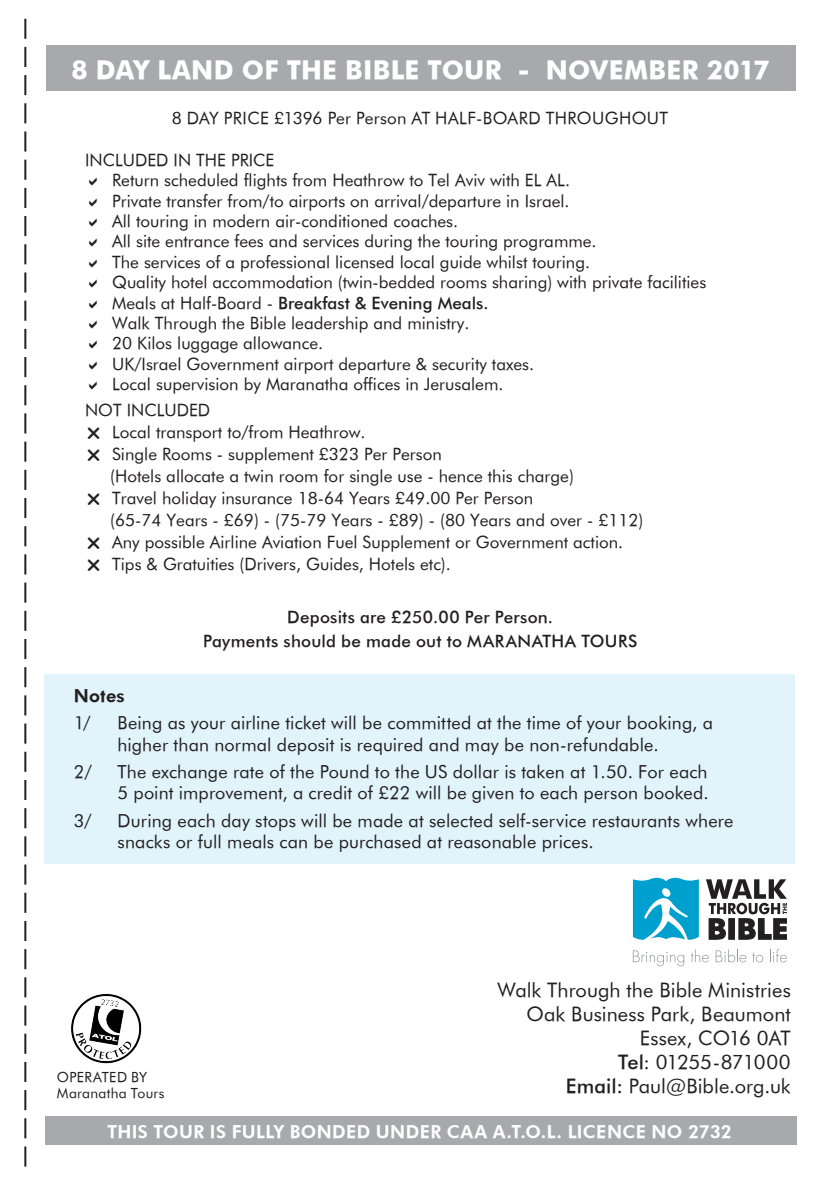
<style>
.page{position:relative;width:840px;height:1191px;background:#fff}
.page>*{position:absolute;margin:0;border:0;box-sizing:border-box;transform-origin:0 0}
.t1{font:26px "FUT75";letter-spacing:.01em;color:#fff}
.t2{font:20px/24px "Fut 45 q";color:#231f20;text-align:right}
.t3{font:18px/21.6px "Fut 45 q";letter-spacing:.01em;color:#231f20}
.t4{font:18px "FUT65";letter-spacing:.02em;color:#fff}
.t5{font:18px "FUT65";letter-spacing:.01em;color:#231f20}
.t6{font:17px "Fut 45 q";color:#231f20}
.t7{font:17px "Fut 55 q";letter-spacing:.01em;color:#231f20}
.t8{font:17px "Fut 45 q";letter-spacing:.02em;color:#231f20}
.t9{font:14px "Fut 45 q";letter-spacing:.02em;color:#231f20}
.s1{font-family:"Fut 45 q"}
.s2{font-family:"Fut 55 q"}
</style>
<div class="page">
<svg style="left:24px;top:19px;width:2px;height:1147px"></svg>
<div style="left:44px;top:675px;width:750px;height:189px;background:#e1f4fc"></div>
<div style="left:46px;top:45px;width:749px;height:46px;background:#a8a9ad"></div>
<div style="left:45px;top:1116px;width:751px;height:28px;background:#a8a9ad"></div>
<img style="left:71px;top:994px;width:71px;height:70px">
<svg style="left:632px;top:877px;width:66px;height:63px"></svg>
<svg style="left:706px;top:879px;width:80px;height:61px"></svg>
<svg style="left:632px;top:950px;width:52px;height:16px"></svg>
<svg style="left:691px;top:949px;width:17px;height:13px"></svg>
<svg style="left:715px;top:949px;width:31px;height:13px"></svg>
<svg style="left:752px;top:952px;width:10px;height:10px"></svg>
<svg style="left:770px;top:949px;width:16px;height:13px"></svg>
<p class="t1" style="left:71px;top:54px;width:699px">8 DAY LAND OF THE BIBLE TOUR - NOVEMBER 2017</p>
<p class="t8" style="left:172px;top:108px;width:497px">8 DAY PRICE £1396 Per Person AT HALF-BOARD THROUGHOUT</p>
<p class="t6" style="left:85px;top:149px;width:191px">INCLUDED IN THE PRICE</p>
<p class="t6" style="left:112px;top:170px;width:459px">Return scheduled flights from Heathrow to Tel Aviv with EL AL.</p>
<p class="t6" style="left:112px;top:190px;width:458px">Private transfer from/to airports on arrival/departure in Israel.</p>
<p class="t6" style="left:112px;top:210px;width:347px">All touring in modern air-conditioned coaches.</p>
<p class="t6" style="left:112px;top:231px;width:485px">All site entrance fees and services during the touring programme.</p>
<p class="t6" style="left:112px;top:251px;width:479px">The services of a professional licensed local guide whilst touring.</p>
<p class="t6" style="left:112px;top:272px;width:595px">Quality hotel accommodation (twin-bedded rooms sharing) with private facilities</p>
<p class="t7" style="left:112px;top:292px;width:378px"><span class="s1">Meals at Half-Board -</span> Breakfast &amp; Evening Meals.</p>
<p class="t6" style="left:112px;top:312px;width:358px">Walk Through the Bible leadership and ministry.</p>
<p class="t6" style="left:112px;top:333px;width:212px">20 Kilos luggage allowance.</p>
<p class="t6" style="left:112px;top:353px;width:423px">UK/Israel Government airport departure &amp; security taxes.</p>
<p class="t6" style="left:112px;top:374px;width:392px">Local supervision by Maranatha offices in Jerusalem.</p>
<p class="t6" style="left:85px;top:400px;width:127px">NOT INCLUDED</p>
<p class="t6" style="left:112px;top:422px;width:255px">Local transport to/from Heathrow.</p>
<p class="t6" style="left:112px;top:444px;width:331px">Single Rooms - supplement £323 Per Person</p>
<p class="t6" style="left:110px;top:466px;width:465px">(Hotels allocate a twin room for single use - hence this charge)</p>
<p class="t6" style="left:112px;top:488px;width:422px">Travel holiday insurance 18-64 Years £49.00 Per Person</p>
<p class="t6" style="left:110px;top:510px;width:534px">(65-74 Years - £69) - (75-79 Years - £89) - (80 Years and over - £112)</p>
<p class="t6" style="left:112px;top:532px;width:512px">Any possible Airline Aviation Fuel Supplement or Government action.</p>
<p class="t6" style="left:112px;top:554px;width:340px">Tips &amp; Gratuities (Drivers, Guides, Hotels etc).</p>
<p class="t7" style="left:287px;top:607px;width:267px">Deposits are £250.00 Per Person.</p>
<p class="t7" style="left:203px;top:631px;width:435px">Payments should be made out to MARANATHA TOURS</p>
<p class="t5" style="left:74px;top:684px;width:52px">Notes</p>
<p class="t3" style="left:74px;top:711px;width:18px">1/</p>
<p class="t3" style="left:117px;top:711px;width:596px">Being as your airline ticket will be committed at the time of your booking, a higher than normal deposit is required and may be non-refundable.</p>
<p class="t3" style="left:74px;top:760px;width:20px">2/</p>
<p class="t3" style="left:117px;top:760px;width:592px">The exchange rate of the Pound to the US dollar is taken at 1.50. For each<br>5 point improvement, a credit of £22 will be given to each person booked.</p>
<p class="t3" style="left:74px;top:809px;width:19px">3/</p>
<p class="t3" style="left:117px;top:809px;width:617px">During each day stops will be made at selected self-service restaurants where snacks or full meals can be purchased at reasonable prices.</p>
<p class="t9" style="left:57px;top:1068px;width:92px">OPERATED BY</p>
<p class="t9" style="left:57px;top:1085px;width:109px">Maranatha Tours</p>
<p class="t2" style="left:497px;top:977px;width:294px">Walk Through the Bible Ministries<br>Oak Business Park, Beaumont<br>Essex, CO16 0AT<br><span class="s2">Tel</span>: 01255-871000</p>
<p class="t2" style="left:565px;top:1073px;width:226px"><span class="s2">Email:</span> Paul@Bible.org.uk</p>
<p class="t4" style="left:107px;top:1120px;width:625px">THIS TOUR IS FULLY BONDED UNDER CAA A.T.O.L. LICENCE NO 2732</p>
</div>
